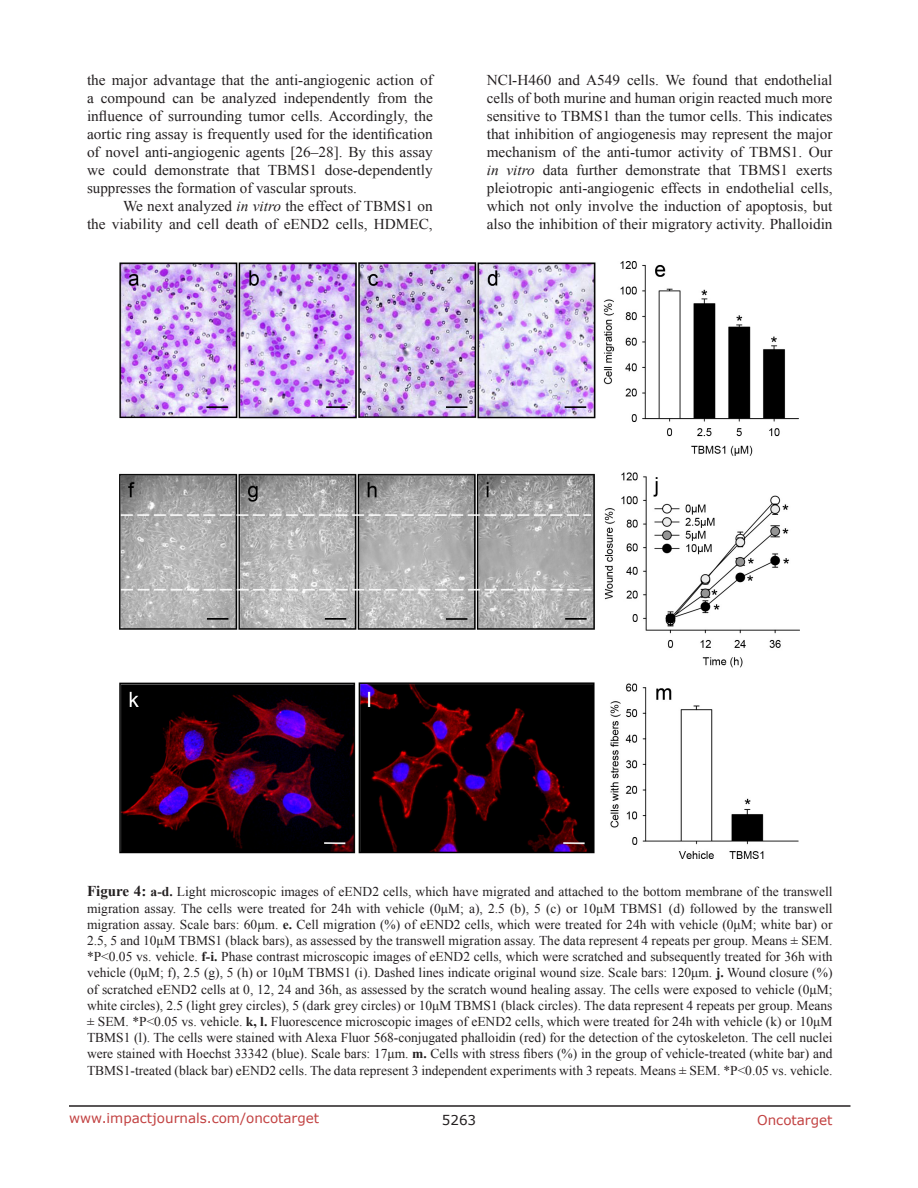
<style>
.page{position:relative;width:918px;height:1188px;background:#fff}
.page>*{position:absolute;margin:0;border:0;box-sizing:border-box;transform-origin:0 0}
.BodyText{font:15px/18px "Times New Roman";color:#231f20;text-align:justify}
.figuretext{font:13.5px/16.2px "Times New Roman";color:#231f20;text-align:justify}
.t1{font:13.5px "Verdana";color:#c24141}
.t2{font:13.5px "Verdana";color:#231f20}
.s1{font-style:italic}
.s2{font-weight:700;font-size:15px}
.s3{font-weight:700}
</style>
<div class="page">
<hr style="left:69px;top:1105px;width:781px;height:2px;background:#231f20">
<img style="left:120px;top:261px;width:680px;height:598px">
<p class="BodyText" style="left:87px;top:71px;width:347px">the major advantage that the anti-angiogenic action of a compound can be analyzed independently from the influence of surrounding tumor cells. Accordingly, the aortic ring assay is frequently used for the identification of novel anti-angiogenic agents [26–28]. By this assay we could demonstrate that TBMS1 dose-dependently suppresses the formation of vascular sprouts.</p>
<p class="BodyText" style="left:87px;top:197px;width:347px;text-align:right">We next analyzed <span class="s1">in vitro</span> the effect of TBMS1 on<br>the viability and cell death of eEND2 cells, HDMEC,</p>
<p class="BodyText" style="left:487px;top:71px;width:347px">NCl-H460 and A549 cells. We found that endothelial cells of both murine and human origin reacted much more sensitive to TBMS1 than the tumor cells. This indicates that inhibition of angiogenesis may represent the major mechanism of the anti-tumor activity of TBMS1. Our <span class="s1">in vitro</span> data further demonstrate that TBMS1 exerts pleiotropic anti-angiogenic effects in endothelial cells, which not only involve the induction of apoptosis, but also the inhibition of their migratory activity. Phalloidin</p>
<p class="figuretext" style="left:87px;top:884px;width:747px"><span class="s2">Figure 4:</span> <span class="s3">a-d.</span> Light microscopic images of eEND2 cells, which have migrated and attached to the bottom membrane of the transwell migration assay. The cells were treated for 24h with vehicle (0μM; a), 2.5 (b), 5 (c) or 10μM TBMS1 (d) followed by the transwell migration assay. Scale bars: 60μm. <span class="s3">e.</span> Cell migration (%) of eEND2 cells, which were treated for 24h with vehicle (0μM; white bar) or 2.5, 5 and 10μM TBMS1 (black bars), as assessed by the transwell migration assay. The data represent 4 repeats per group. Means ± SEM. *P&lt;0.05 vs. vehicle. <span class="s3">f-i.</span> Phase contrast microscopic images of eEND2 cells, which were scratched and subsequently treated for 36h with vehicle (0μM; f), 2.5 (g), 5 (h) or 10μM TBMS1 (i). Dashed lines indicate original wound size. Scale bars: 120μm. <span class="s3">j.</span> Wound closure (%) of scratched eEND2 cells at 0, 12, 24 and 36h, as assessed by the scratch wound healing assay. The cells were exposed to vehicle (0μM; white circles), 2.5 (light grey circles), 5 (dark grey circles) or 10μM TBMS1 (black circles). The data represent 4 repeats per group. Means ± SEM. *P&lt;0.05 vs. vehicle. <span class="s3">k, l.</span> Fluorescence microscopic images of eEND2 cells, which were treated for 24h with vehicle (k) or 10μM TBMS1 (l). The cells were stained with Alexa Fluor 568-conjugated phalloidin (red) for the detection of the cytoskeleton. The cell nuclei were stained with Hoechst 33342 (blue). Scale bars: 17μm. <span class="s3">m.</span> Cells with stress fibers (%) in the group of vehicle-treated (white bar) and TBMS1-treated (black bar) eEND2 cells. The data represent 3 independent experiments with 3 repeats. Means ± SEM. *P&lt;0.05 vs. vehicle.</p>
<p class="t1" style="left:69px;top:1109px;width:252px">www.impactjournals.com/oncotarget</p>
<p class="t2" style="left:442px;top:1111px;width:36px">5263</p>
<p class="t1" style="left:757px;top:1111px;width:77px">Oncotarget</p>
</div>
